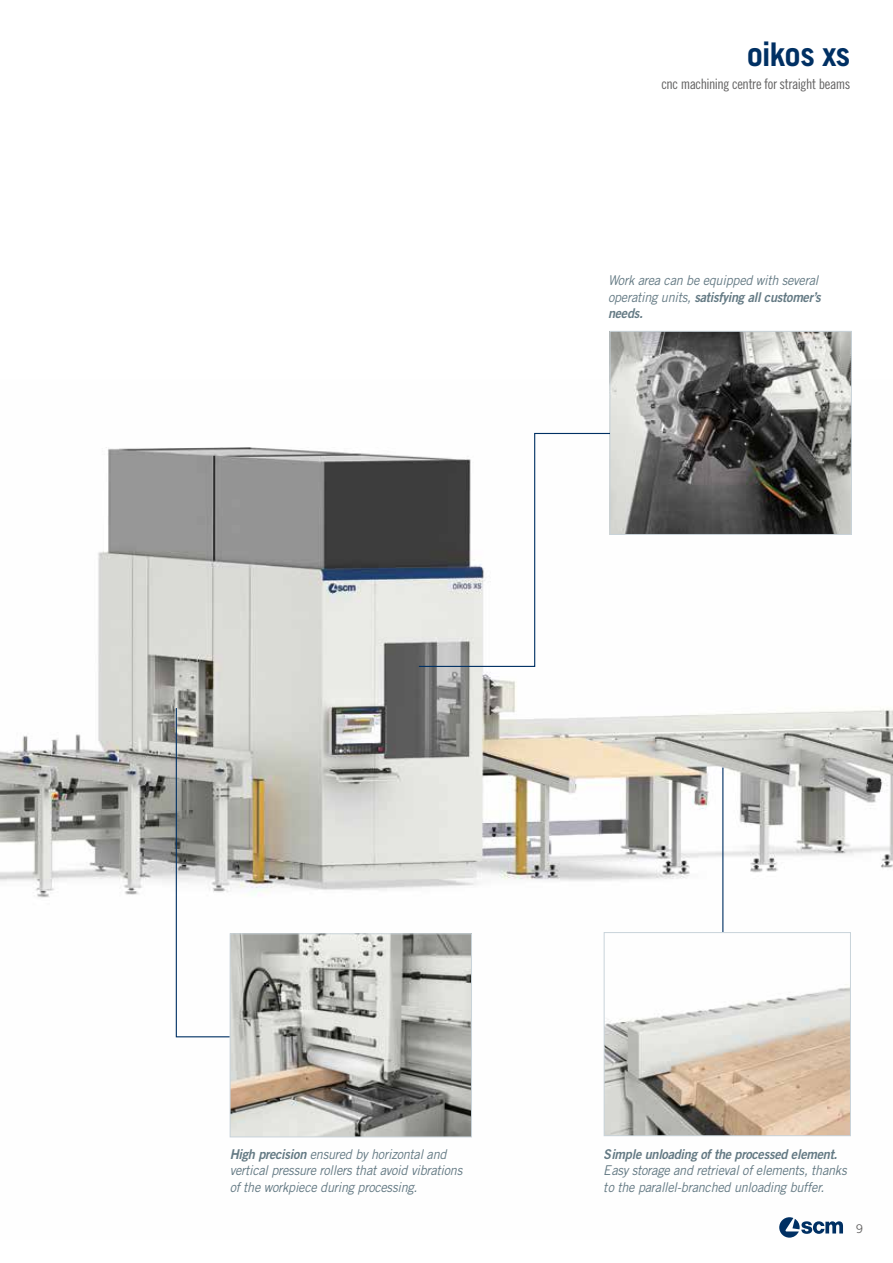
<style>
.page{position:relative;width:893px;height:1263px;background:#fff}
.page>*{position:absolute;margin:0;border:0;box-sizing:border-box;transform-origin:0 0}
.t1{font:700 32.55px "Trade Gothic LT Std";letter-spacing:-.035em;color:#003063}
.t2{font:14.4px "Trade Gothic LT Std Cn 18";letter-spacing:-.03em;color:#646363}
.t3{font:italic 13.5px/16.5px "Trade Gothic LT Std";letter-spacing:-.02em;color:#647a84;scale:.94 1}
.t4{font:13.5px/16.5px "Trade Gothic LT Std Bd 2 Obl";letter-spacing:-.02em;color:#647a84;scale:.94 1}
.t5{font:12px "Trade Gothic LT Std";color:#646363}
.s1{font-family:"Trade Gothic LT Std";font-style:italic}
.s2{font-family:"Trade Gothic LT Std Bd 2 Obl";font-style:normal}
</style>
<div class="page">
<img style="left:0;top:379px;width:893px;height:859px">
<img style="left:232px;top:935px;width:238px;height:200px">
<div style="left:230px;top:933px;width:242px;height:204px;border:1px solid #c8d3da"></div>
<img style="left:612px;top:333px;width:238px;height:200px">
<div style="left:610px;top:331px;width:242px;height:204px;border:1px solid #c8d3da"></div>
<hr style="left:722px;top:767px;width:1px;height:165px;background:#003063">
<svg style="left:175px;top:707px;width:56px;height:331px"></svg>
<svg style="left:418px;top:432px;width:193px;height:235px"></svg>
<img style="left:606px;top:934px;width:243px;height:200px">
<div style="left:604px;top:932px;width:247px;height:204px;border:1px solid #c8d3da"></div>
<svg style="left:779px;top:1217px;width:64px;height:20px"></svg>
<h1 class="t1" style="left:747px;top:34px;width:105px">oikos xs</h1>
<p class="t2" style="left:662px;top:75px;width:190px">cnc machining centre for straight beams</p>
<p class="t3" style="left:608px;top:272px;width:225px">Work area can be equipped with several</p>
<p class="t4" style="left:608px;top:289px;width:228px"><span class="s1">operating units,</span> satisfying all customer’s needs.</p>
<p class="t3" style="left:230px;top:1146px;width:249px"><span class="s2">High precision</span> ensured by horizontal and vertical pressure rollers that avoid vibrations of the workpiece during processing.</p>
<p class="t4" style="left:604px;top:1146px;width:250px">Simple unloading of the processed element.</p>
<p class="t3" style="left:604px;top:1162px;width:260px">Easy storage and retrieval of elements, thanks to the parallel-branched unloading buffer.</p>
<p class="t5" style="left:856px;top:1222px;width:9px">9</p>
</div>
